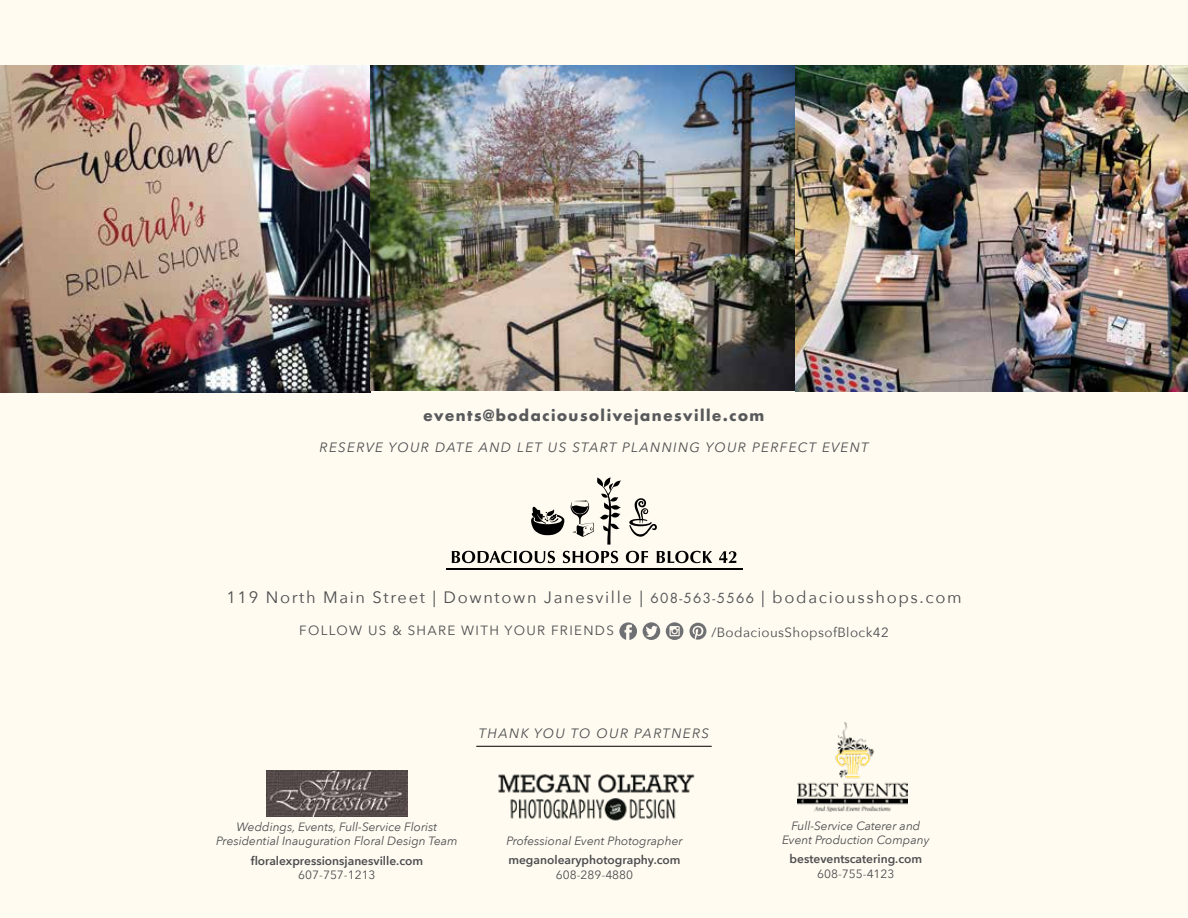
<style>
.page{position:relative;width:1188px;height:918px;background:#fffbf1}
.page>*{position:absolute;margin:0;border:0;box-sizing:border-box;transform-origin:0 0}
.t1{font:16.5px "Avenir Next";letter-spacing:.1em;color:#4d4d4f}
.t2{font:700 15px "Futura Std";letter-spacing:.1em;color:#58595b}
.t3{font:italic 13.5px "Avenir Next";letter-spacing:.1em;color:#4d4d4f}
.t4{font:13.35px "Avenir Next";letter-spacing:.1em;color:#4d4d4f}
.t5{font:13.35px "Avenir Next";letter-spacing:.03em;color:#4d4d4f}
.t6{font:italic 12px/14.4px "Avenir Next";color:#4d4d4f;text-align:center}
.t7{font:600 12px "Avenir Next";color:#4d4d4f}
.t8{font:12px "Avenir Next";color:#4d4d4f}
.s1{font-family:"Futura Std";font-size:13.5px;color:#58595b}
</style>
<div class="page">
<img style="left:0;top:66px;width:798px;height:326px">
<img style="left:796px;top:66px;width:392px;height:325px">
<img style="left:797px;top:723px;width:110px;height:89px">
<svg style="left:629px;top:498px;width:28px;height:39px"></svg>
<svg style="left:531px;top:507px;width:33px;height:28px"></svg>
<svg style="left:570px;top:477px;width:51px;height:68px"></svg>
<hr style="left:446px;top:569px;width:296px;height:1px;background:#000">
<svg style="left:452px;top:551px;width:103px;height:12px"></svg>
<svg style="left:563px;top:551px;width:55px;height:12px"></svg>
<svg style="left:626px;top:551px;width:22px;height:12px"></svg>
<svg style="left:657px;top:551px;width:55px;height:12px"></svg>
<svg style="left:719px;top:551px;width:17px;height:12px"></svg>
<svg style="left:619px;top:622px;width:18px;height:18px"></svg>
<svg style="left:643px;top:622px;width:17px;height:18px"></svg>
<svg style="left:666px;top:622px;width:17px;height:18px"></svg>
<svg style="left:690px;top:623px;width:16px;height:17px"></svg>
<hr style="left:476px;top:746px;width:236px;height:1px;background:#000">
<img style="left:498px;top:774px;width:197px;height:47px">
<img style="left:267px;top:770px;width:140px;height:47px">
<p class="t2" style="left:424px;top:405px;width:342px">events@bodaciousolivejanesville.com</p>
<p class="t3" style="left:320px;top:436px;width:551px">RESERVE YOUR DATE AND LET US START PLANNING YOUR PERFECT EVENT</p>
<h1 class="t1" style="left:226px;top:583px;width:737px">119 North Main Street | Downtown Janesville | <span class="s1">608-563-5566</span> | bodaciousshops.com</h1>
<p class="t4" style="left:299px;top:619px;width:316px">FOLLOW US &amp; SHARE WITH YOUR FRIENDS</p>
<p class="t5" style="left:711px;top:621px;width:179px">/BodaciousShopsofBlock42</p>
<p class="t3" style="left:479px;top:722px;width:232px">THANK YOU TO OUR PARTNERS</p>
<p class="t6" style="left:216px;top:819px;width:243px">Weddings, Events, Full-Service Florist<br>Presidential Inauguration Floral Design Team</p>
<p class="t7" style="left:251px;top:850px;width:174px">floralexpressionsjanesville.com</p>
<p class="t8" style="left:298px;top:865px;width:79px">607-757-1213</p>
<p class="t6" style="left:506px;top:833px;width:178px">Professional Event Photographer</p>
<p class="t7" style="left:508px;top:850px;width:174px">meganolearyphotography.com</p>
<p class="t8" style="left:556px;top:864px;width:79px">608-289-4880</p>
<p class="t6" style="left:782px;top:818px;width:149px">Full-Service Caterer and<br>Event Production Company</p>
<p class="t7" style="left:790px;top:849px;width:134px">besteventscatering.com</p>
<p class="t8" style="left:817px;top:864px;width:79px">608-755-4123</p>
</div>
